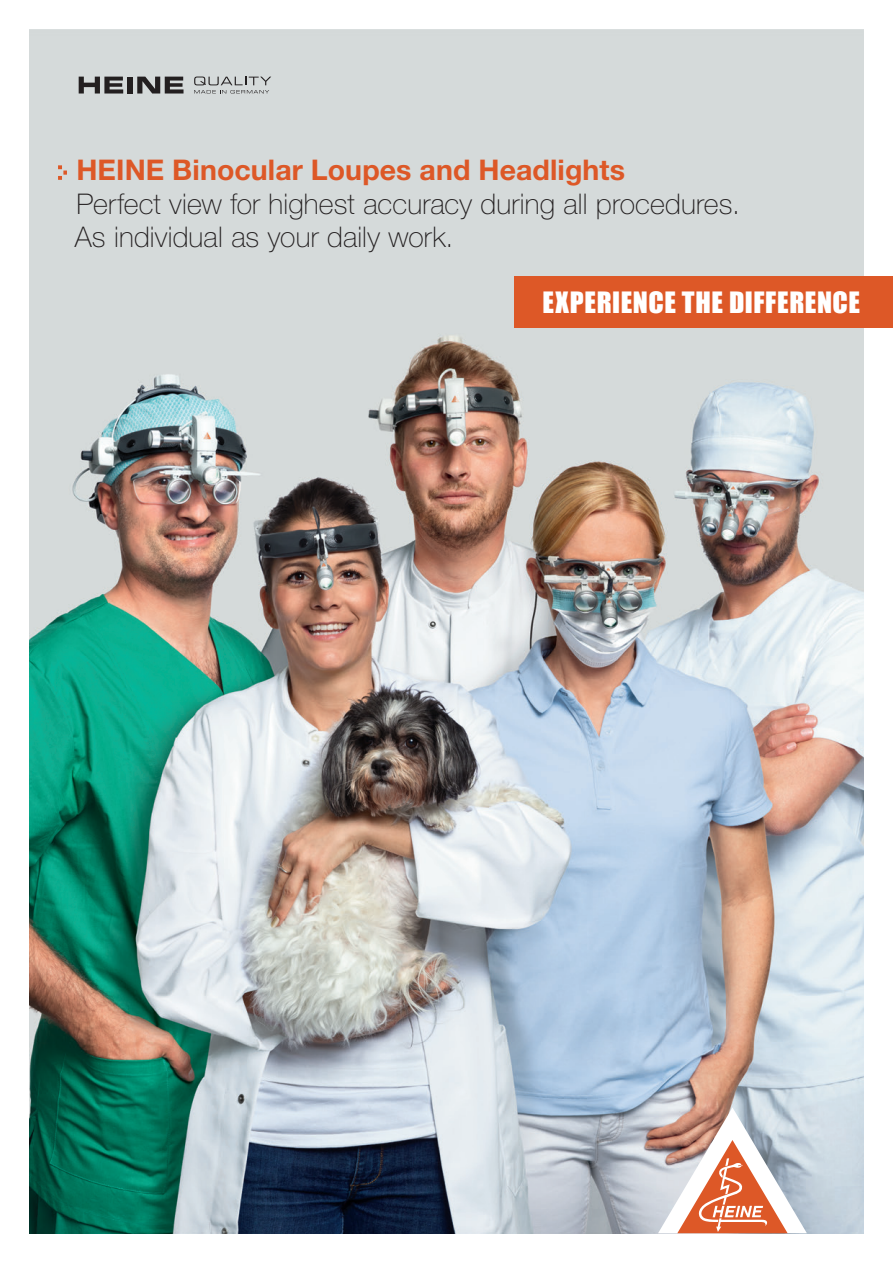
<style>
.page{position:relative;width:893px;height:1263px;background:#fff}
.page>*{position:absolute;margin:0;border:0;box-sizing:border-box;transform-origin:0 0}
.t1{font:100 28.5px/33px "Helvetica Neue LT Std";letter-spacing:.005em;color:#231f20}
.t2{font:700 28.5px "Helvetica Neue LT Std";letter-spacing:.005em;color:#dd5827}
.t3{font:27px "Impact";letter-spacing:.02em;color:#fff}
</style>
<div class="page">
<img style="left:30px;top:30px;width:833px;height:1203px">
<svg style="left:658px;top:1107px;width:149px;height:126px"></svg>
<svg style="left:79px;top:77px;width:44px;height:17px"></svg>
<div style="left:127px;top:77px;width:6px;height:17px;background:#231f20"></div>
<svg style="left:137px;top:77px;width:47px;height:17px"></svg>
<svg style="left:194px;top:77px;width:77px;height:17px"></svg>
<div style="left:514px;top:276px;width:379px;height:51px;background:#dd5827"></div>
<svg style="left:58px;top:165px;width:9px;height:15px"></svg>
<p class="t2" style="left:76px;top:152px;width:550px">HEINE Binocular Loupes and Headlights</p>
<p class="t1" style="left:75px;top:188px;width:667px">Perfect view for highest accuracy during all procedures.<br>As individual as your daily work.</p>
<p class="t3" style="left:543px;top:281px;width:319px">EXPERIENCE THE DIFFERENCE</p>
</div>
